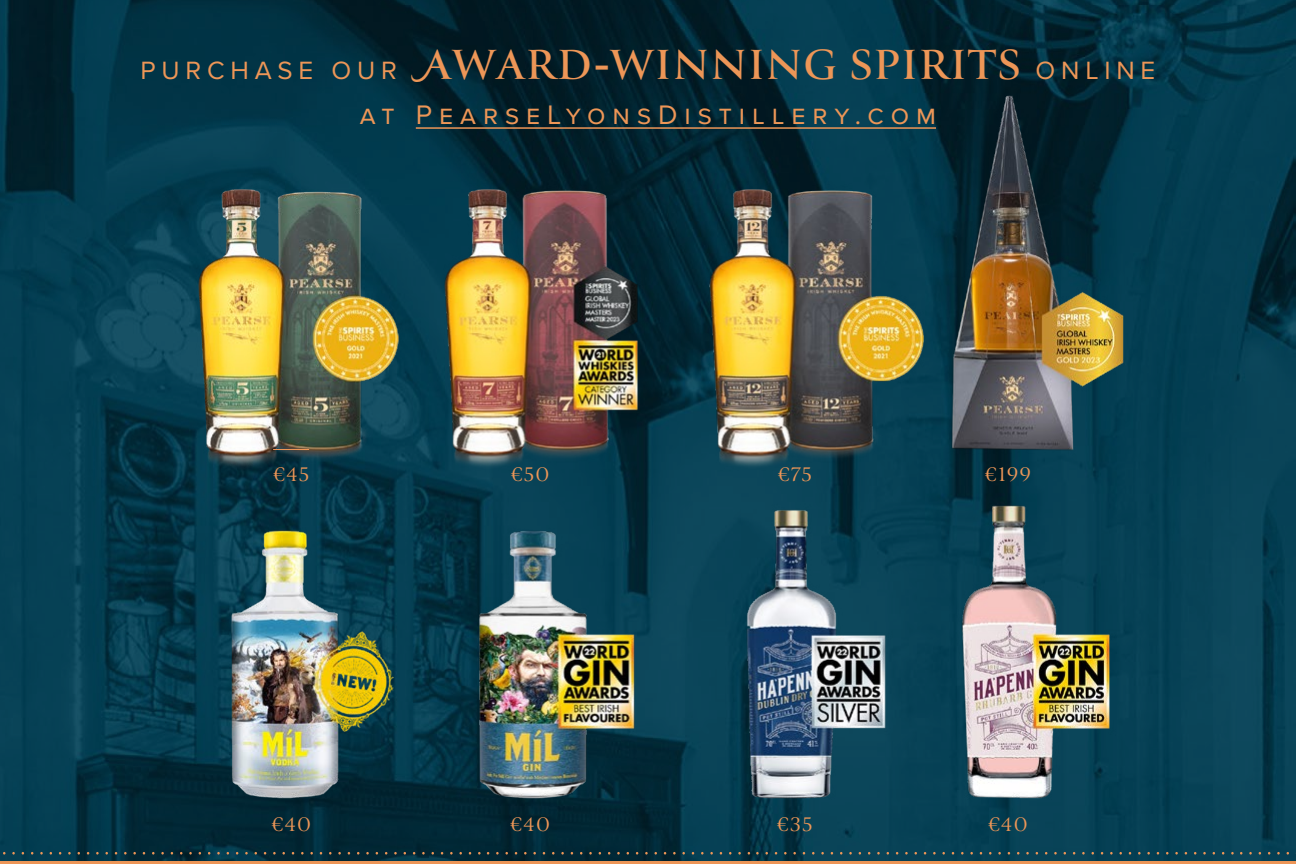
<style>
.page{position:relative;width:1296px;height:864px;background:#fff}
.page>*{position:absolute;margin:0;border:0;box-sizing:border-box;transform-origin:0 0}
.t1{font:700 46.4px "Canto";letter-spacing:.03em;color:#ed9657}
.t2{font:27.8px "Proxima Nova";letter-spacing:.25em;color:#ed9657}
.t3{font:24px "Canto";letter-spacing:.05em;color:#ed9657}
.s1{font-family:"Proxima Nova";font-weight:400;font-size:26px}
</style>
<div class="page">
<img style="left:0;top:0;width:1296px;height:861px">
<img style="left:140px;top:80px;width:1016px;height:781px">
<hr style="left:273px;top:449px;width:36px;height:1px;background:#ed9657">
<hr style="left:0;top:861px;width:753px;height:3px;background:#ed9657">
<hr style="left:753px;top:861px;width:543px;height:3px;background:#ed9657">
<p class="t1" style="left:141px;top:36px;width:1016px"><span class="s1">P U R C H A S E O U R</span> AWARD-WINNING SPIRITS <span class="s1">O N L I N E</span></p>
<p class="t2" style="left:360px;top:94px;width:578px">at PearseLyonsDistillery.com</p>
<p class="t3" style="left:273px;top:459px;width:38px">€45</p>
<p class="t3" style="left:271px;top:809px;width:42px">€40</p>
<p class="t3" style="left:510px;top:459px;width:41px">€50</p>
<p class="t3" style="left:510px;top:809px;width:42px">€40</p>
<p class="t3" style="left:777px;top:459px;width:36px">€75</p>
<p class="t3" style="left:777px;top:809px;width:38px">€35</p>
<p class="t3" style="left:985px;top:459px;width:48px">€199</p>
<p class="t3" style="left:988px;top:809px;width:42px">€40</p>
</div>
